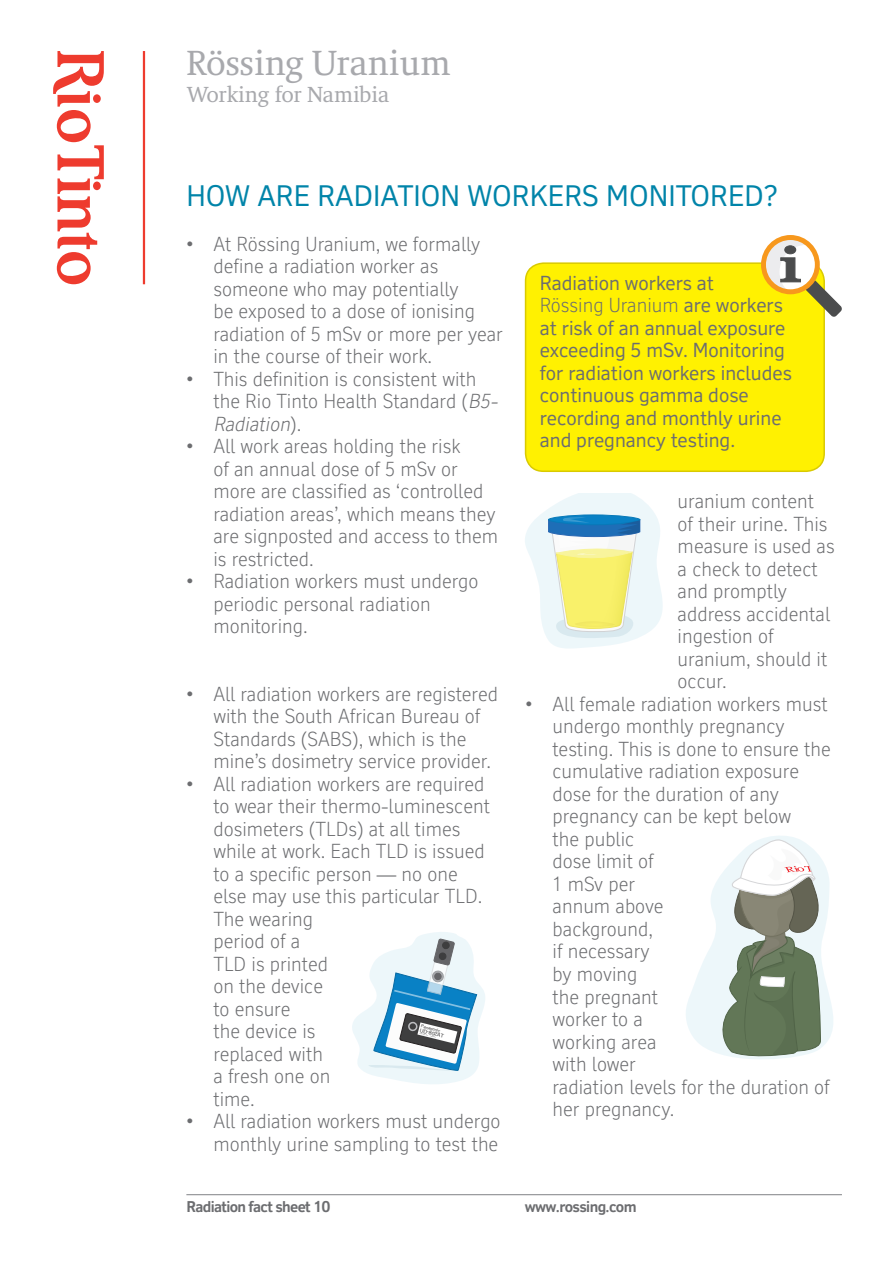
<style>
.page{position:relative;width:893px;height:1263px;background:#fff}
.page>*{position:absolute;margin:0;border:0;box-sizing:border-box;transform-origin:0 0}
.t1{font:47.4px "Superclarendon";color:#4b4c4d;scale:1.33 1}
.t2{font:36px "RT Albanese";color:#a8a9ad}
.t3{font:28.5px "RT Vickerman";color:#0084a9}
.t4{font:22.5px "RT Albanese";color:#a8a9ad}
.t5{font:300 19.5px/22.5px "RT Vickerman";color:#6c6d70}
.t6{font:19.5px/22.5px "RT Vickerman";color:#6c6d70}
.t7{font:700 15px "RT Vickerman";letter-spacing:-.04em;color:#6c6d70}
.t8{font:5.25px "Helvetica";color:#3e3e3f}
.t9{font:4.2px "Helvetica";color:#3e3e3f}
.s1{font-style:italic}
.s2{font-weight:300}
</style>
<div class="page">
<svg style="left:53px;top:51px;width:51px;height:233px"></svg>
<div style="left:93px;top:94px;width:8px;height:9px;background:#ee3b2e;border-radius:50%"></div>
<hr style="left:143px;top:51px;width:2px;height:233px;background:#ee3b2e">
<hr style="left:186px;top:1194px;width:656px;height:1px;background:#808285">
<div style="left:526px;top:263px;width:298px;height:208px;background:#fff101;border-radius:18px"></div>
<div style="left:525px;top:262px;width:300px;height:210px;border:2px solid #d9ca01;border-radius:18px"></div>
<svg style="left:761px;top:235px;width:81px;height:83px"></svg>
<svg style="left:352px;top:932px;width:133px;height:152px"></svg>
<svg style="left:686px;top:836px;width:147px;height:223px"></svg>
<svg style="left:525px;top:493px;width:138px;height:155px"></svg>
<h2 class="t2" style="left:186px;top:43px;width:266px">Rössing Uranium</h2>
<p class="t4" style="left:187px;top:82px;width:204px">Working for Namibia</p>
<h3 class="t3" style="left:186px;top:179px;width:593px">how are Radiation workers monitored?</h3>
<p class="t5" style="left:213px;top:232px;width:291px;text-indent:-27px">• At Rössing Uranium, we formally define a radiation worker as someone who may potentially<br>be exposed to a dose of ionising radiation of 5 mSv or more per year in the course of their work.</p>
<p class="t5" style="left:213px;top:367px;width:290px;text-indent:-27px">• This definition is consistent with the Rio Tinto Health Standard (<span class="s1">B5-<br>Radiation</span>) .</p>
<p class="t5" style="left:213px;top:435px;width:286px;text-indent:-27px">• All work areas holding the risk<br>of an annual dose of 5 mSv or more are classified as ‘controlled radiation areas’, which means they are signposted and access to them is restricted.</p>
<p class="t5" style="left:213px;top:570px;width:267px;text-indent:-27px">• Radiation workers must undergo periodic personal radiation monitoring.</p>
<h1 class="t1" style="left:778px;top:233px;width:20px">i</h1>
<p class="t6" style="left:540px;top:271px;width:254px">Radiation workers at<br><span class="s2">Rössing Uranium</span> are workers at risk of an annual exposure exceeding 5 mSv. Monitoring for radiation workers includes continuous gamma dose recording and monthly urine and pregnancy testing.</p>
<p class="t5" style="left:678px;top:490px;width:159px">uranium content<br>of their urine. This measure is used as a check to detect and promptly address accidental ingestion of uranium, should it occur.</p>
<p class="t5" style="left:552px;top:692px;width:280px;text-indent:-27px">• All female radiation workers must undergo monthly pregnancy testing. This is done to ensure the cumulative radiation exposure dose for the duration of any pregnancy can be kept below<br>the public<br>dose limit of<br>1 mSv per<br>annum above<br>background,<br>if necessary<br>by moving<br>the pregnant<br>worker to a<br>working area<br>with lower<br>radiation levels for the duration of her pregnancy.</p>
<p class="t5" style="left:213px;top:682px;width:286px;text-indent:-27px">• All radiation workers are registered with the South African Bureau of Standards (SABS), which is the mine’s dosimetry service provider.</p>
<p class="t5" style="left:213px;top:772px;width:278px;text-indent:-27px">• All radiation workers are required to wear their thermo-luminescent dosimeters (TLDs) at all times while at work. Each TLD is issued to a specific person — no one else may use this particular TLD.<br>The wearing<br>period of a<br>TLD is printed<br>on the device<br>to ensure<br>the device is<br>replaced with<br>a fresh one on<br>time.</p>
<p class="t5" style="left:186px;top:1110px;width:316px;text-align:right">• All radiation workers must undergo monthly urine sampling to test the</p>
<p class="t9" style="left:422px;top:1023px;width:21px;rotate:14deg">Panasonic</p>
<p class="t8" style="left:421px;top:1026px;width:26px;rotate:14deg">UD-802AT</p>
<p class="t7" style="left:186px;top:1197px;width:146px">Radiation fact sheet 10</p>
<p class="t7" style="left:525px;top:1197px;width:113px">www.rossing.com</p>
</div>
